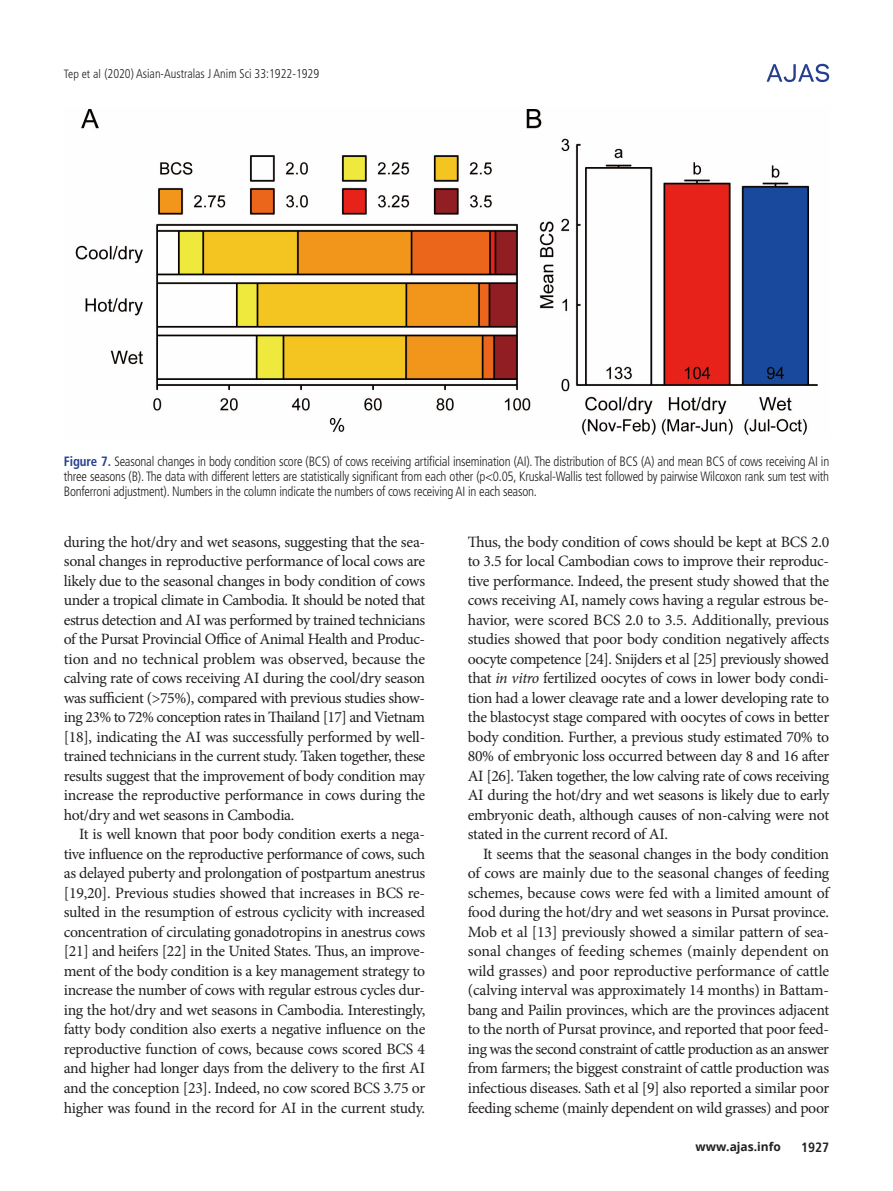
<style>
.page{position:relative;width:893px;height:1191px;background:#fff}
.page>*{position:absolute;margin:0;border:0;box-sizing:border-box;transform-origin:0 0}
.본문{font:15.75px/19.5px "Minion Pro";letter-spacing:-.02em;color:#231f20;text-align:justify}
.표_그림__제목{font:300 condensed 13.5px/15px "Frutiger LT Std";letter-spacing:-.015em;color:#231f20;text-align:justify;scale:.95 1}
.t1{font:700 condensed 13.5px "Frutiger LT Std";color:#231f20}
.t2{font:300 condensed 12.75px "Frutiger LT Std";color:#231f20;scale:.95 1}
.t3{font:700 12px "Open Sans";color:#231f20}
.s1{font-size:12px}
.s2{font-weight:700;color:#253f8e}
.s3{font-style:italic}
</style>
<div class="page">
<svg style="left:767px;top:64px;width:62px;height:18px"></svg>
<img style="left:75px;top:109px;width:743px;height:326px">
<p class="t2" style="left:64px;top:66px;width:270px"><span class="s1">Tep et al</span> (2020) Asian-Australas J Anim Sci 33:1922-1929</p>
<p class="표_그림__제목" style="left:64px;top:454px;width:807px"><span class="s2">Figure 7.</span> Seasonal changes in body condition score (BCS) of cows receiving artificial insemination (AI). The distribution of BCS (A) and mean BCS of cows receiving AI in three seasons (B). The data with different letters are statistically significant from each other (p&lt;0.05, Kruskal-Wallis test followed by pairwise Wilcoxon rank sum test with Bonferroni adjustment). Numbers in the column indicate the numbers of cows receiving AI in each season.</p>
<p class="본문" style="left:64px;top:532px;width:363px">during the hot/dry and wet seasons, suggesting that the sea&shy;sonal changes in reproductive performance of local cows are likely due to the seasonal changes in body condition of cows under a tropical climate in Cambodia. It should be noted that estrus detection and AI was performed by trained technicians of the Pursat Provincial Office of Animal Health and Produc&shy;tion and no technical problem was observed, because the calving rate of cows receiving AI during the cool/dry season was sufficient (&gt;75%), compared with previous studies show&shy;ing 23% to 72% conception rates in Thailand [17] and Vietnam [18], indicating the AI was successfully performed by well&shy;trained technicians in the current study. Taken together, these results suggest that the improvement of body condition may increase the reproductive performance in cows during the hot/dry and wet seasons in Cambodia.</p>
<p class="본문" style="left:64px;top:824px;width:363px;text-indent:15px">It is well known that poor body condition exerts a nega&shy;tive influence on the reproductive performance of cows, such as delayed puberty and prolongation of postpartum anestrus [19,20]. Previous studies showed that increases in BCS re&shy;sulted in the resumption of estrous cyclicity with increased concentration of circulating gonadotropins in anestrus cows [21] and heifers [22] in the United States. Thus, an improve&shy;ment of the body condition is a key management strategy to increase the number of cows with regular estrous cycles dur&shy;ing the hot/dry and wet seasons in Cambodia. Interestingly, fatty body condition also exerts a negative influence on the reproductive function of cows, because cows scored BCS 4 and higher had longer days from the delivery to the first AI and the conception [23]. Indeed, no cow scored BCS 3.75 or higher was found in the record for AI in the current study.</p>
<p class="본문" style="left:468px;top:532px;width:363px">Thus, the body condition of cows should be kept at BCS 2.0 to 3.5 for local Cambodian cows to improve their reproduc&shy;tive performance. Indeed, the present study showed that the cows receiving AI, namely cows having a regular estrous be&shy;havior, were scored BCS 2.0 to 3.5. Additionally, previous studies showed that poor body condition negatively affects oocyte competence [24]. Snijders et al [25] previously showed that <span class="s3">in vitro</span> fertilized oocytes of cows in lower body condi&shy;tion had a lower cleavage rate and a lower developing rate to the blastocyst stage compared with oocytes of cows in better body condition. Further, a previous study estimated 70% to 80% of embryonic loss occurred between day 8 and 16 after AI [26]. Taken together, the low calving rate of cows receiving AI during the hot/dry and wet seasons is likely due to early embryonic death, although causes of non-calving were not stated in the current record of AI.</p>
<p class="본문" style="left:468px;top:844px;width:363px;text-indent:15px">It seems that the seasonal changes in the body condition of cows are mainly due to the seasonal changes of feeding schemes, because cows were fed with a limited amount of food during the hot/dry and wet seasons in Pursat province.<br>Mob et al [13] previously showed a similar pattern of sea&shy;sonal changes of feeding schemes (mainly dependent on wild grasses) and poor reproductive performance of cattle (calving interval was approximately 14 months) in Battam&shy;bang and Pailin provinces, which are the provinces adjacent to the north of Pursat province, and reported that poor feed&shy;ing was the second constraint of cattle production as an answer from farmers; the biggest constraint of cattle production was infectious diseases. Sath et al [9] also reported a similar poor feeding scheme (mainly dependent on wild grasses) and poor</p>
<p class="t3" style="left:695px;top:1138px;width:87px">www.ajas.info</p>
<p class="t1" style="left:801px;top:1138px;width:30px">1927</p>
</div>
